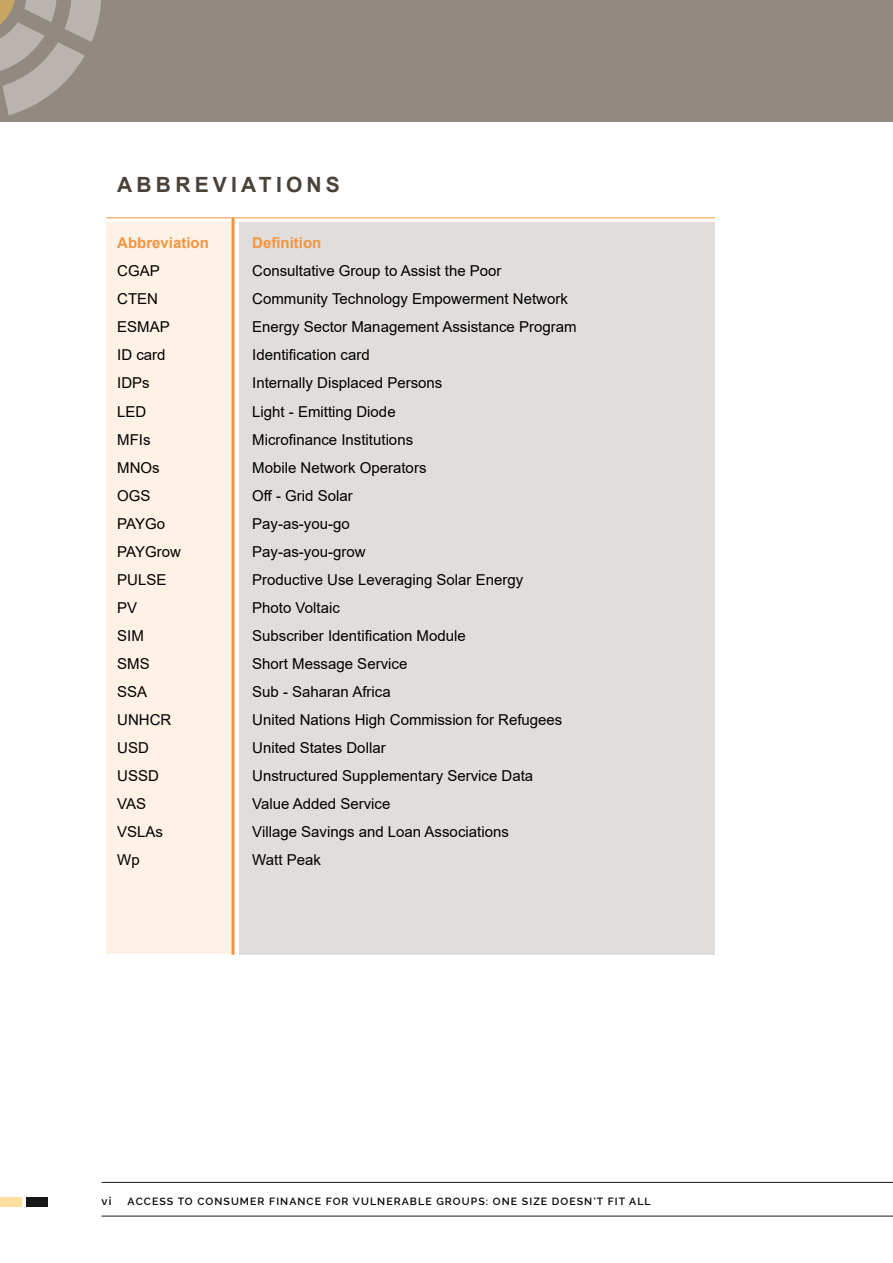
<style>
.page{position:relative;width:893px;height:1263px;background:#fff}
.page>*{position:absolute;margin:0;border:0;box-sizing:border-box;transform-origin:0 0}
.t1{font:700 21px "Arial";letter-spacing:.2em;color:#4a4138}
.t2{font:15px "Arial";color:#000}
.t3{font:700 15px "Arial";color:#f29541}
.t4{font:600 11.25px "Raleway";color:#000}
.t5{font:600 10.5px "Raleway";letter-spacing:.1em;color:#000}
</style>
<div class="page">
<div style="left:0;top:0;width:893px;height:121px;background:#928981"></div>
<svg style="left:0;top:0;width:102px;height:115px"></svg>
<hr style="left:102px;top:1216px;width:791px;height:1px;background:#191716">
<hr style="left:102px;top:1182px;width:791px;height:1px;background:#191716">
<div style="left:27px;top:1197px;width:21px;height:9px;background:#191716"></div>
<div style="left:0;top:1197px;width:21px;height:9px;background:#ffdfa0"></div>
<div style="left:106px;top:223px;width:126px;height:731px;background:#fef1e5"></div>
<div style="left:239px;top:223px;width:476px;height:732px;background:#e0dddb"></div>
<hr style="left:106px;top:218px;width:609px;height:1px;background:#f29541">
<hr style="left:232px;top:218px;width:3px;height:737px;background:#f29541">
<h1 class="t1" style="left:117px;top:169px;width:38px">ABBR</h1>
<h1 class="t1" style="left:195px;top:169px;width:147px">EVI ATI ONS</h1>
<p class="t3" style="left:117px;top:233px;width:93px">Abbreviation</p>
<p class="t3" style="left:252px;top:233px;width:71px">Definition</p>
<p class="t2" style="left:117px;top:261px;width:44px">CGAP</p>
<p class="t2" style="left:252px;top:261px;width:251px">Consultative Group to Assist the Poor</p>
<p class="t2" style="left:117px;top:289px;width:42px">CTEN</p>
<p class="t2" style="left:252px;top:289px;width:317px">Community Technology Empowerment Network</p>
<p class="t2" style="left:117px;top:317px;width:54px">ESMAP</p>
<p class="t2" style="left:252px;top:317px;width:326px">Energy Sector Management Assistance Program</p>
<p class="t2" style="left:117px;top:345px;width:50px">ID card</p>
<p class="t2" style="left:252px;top:345px;width:119px">Identification card</p>
<p class="t2" style="left:117px;top:373px;width:34px">IDPs</p>
<p class="t2" style="left:252px;top:373px;width:192px">Internally Displaced Persons</p>
<p class="t2" style="left:117px;top:401px;width:31px">LED</p>
<p class="t2" style="left:252px;top:401px;width:145px">Light - Emitting Diode</p>
<p class="t2" style="left:117px;top:429px;width:35px">MFIs</p>
<p class="t2" style="left:252px;top:429px;width:162px">Microfinance Institutions</p>
<p class="t2" style="left:117px;top:457px;width:44px">MNOs</p>
<p class="t2" style="left:252px;top:457px;width:176px">Mobile Network Operators</p>
<p class="t2" style="left:117px;top:485px;width:35px">OGS</p>
<p class="t2" style="left:252px;top:485px;width:102px">Off - Grid Solar</p>
<p class="t2" style="left:117px;top:513px;width:49px">PAYGo</p>
<p class="t2" style="left:252px;top:513px;width:99px">Pay-as-you-go</p>
<p class="t2" style="left:117px;top:541px;width:65px">PAYGrow</p>
<p class="t2" style="left:252px;top:541px;width:115px">Pay-as-you-grow</p>
<p class="t2" style="left:117px;top:569px;width:51px">PULSE</p>
<p class="t2" style="left:252px;top:569px;width:272px">Productive Use Leveraging Solar Energy</p>
<p class="t2" style="left:117px;top:597px;width:22px">PV</p>
<p class="t2" style="left:252px;top:597px;width:89px">Photo Voltaic</p>
<p class="t2" style="left:117px;top:625px;width:28px">SIM</p>
<p class="t2" style="left:252px;top:625px;width:215px">Subscriber Identification Module</p>
<p class="t2" style="left:117px;top:653px;width:34px">SMS</p>
<p class="t2" style="left:252px;top:653px;width:157px">Short Message Service</p>
<p class="t2" style="left:117px;top:681px;width:32px">SSA</p>
<p class="t2" style="left:252px;top:681px;width:140px">Sub - Saharan Africa</p>
<p class="t2" style="left:117px;top:709px;width:56px">UNHCR</p>
<p class="t2" style="left:252px;top:709px;width:312px">United Nations High Commission for Refugees</p>
<p class="t2" style="left:117px;top:737px;width:33px">USD</p>
<p class="t2" style="left:252px;top:737px;width:135px">United States Dollar</p>
<p class="t2" style="left:117px;top:765px;width:43px">USSD</p>
<p class="t2" style="left:252px;top:765px;width:282px">Unstructured Supplementary Service Data</p>
<p class="t2" style="left:117px;top:793px;width:30px">VAS</p>
<p class="t2" style="left:252px;top:793px;width:140px">Value Added Service</p>
<p class="t2" style="left:117px;top:821px;width:47px">VSLAs</p>
<p class="t2" style="left:252px;top:821px;width:258px">Village Savings and Loan Associations</p>
<p class="t2" style="left:117px;top:849px;width:24px">Wp</p>
<p class="t2" style="left:252px;top:849px;width:70px">Watt Peak</p>
<p class="t4" style="left:102px;top:1194px;width:11px">VI</p>
<p class="t5" style="left:128px;top:1195px;width:525px">ACCESS TO CONSUMER FINANCE FOR VULNERABLE GROUPS: ONE SIZE DOESN’T FIT ALL</p>
</div>
